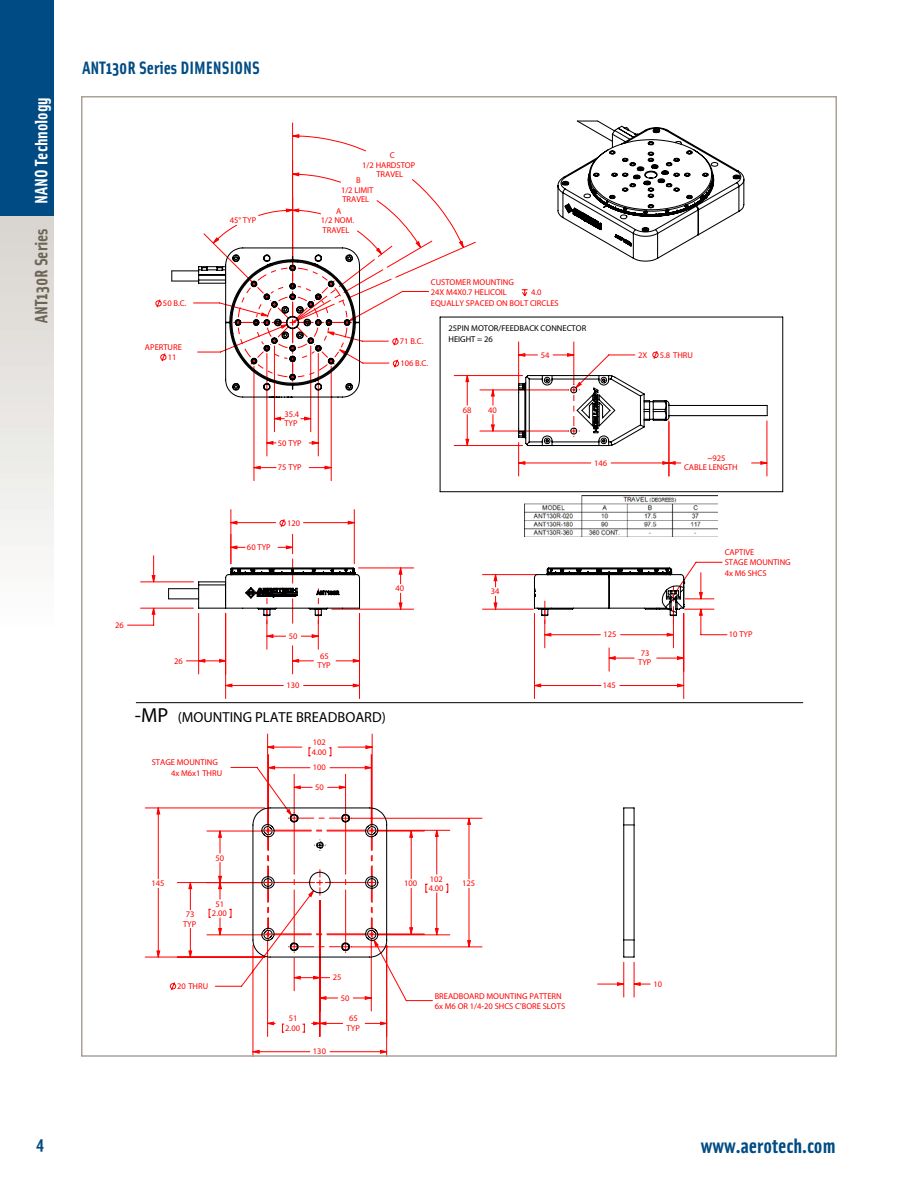
<style>
.page{position:relative;width:918px;height:1188px;background:#fff}
.page>*{position:absolute;margin:0;border:0;box-sizing:border-box;transform-origin:0 0}
.t1{font:700 21px "Solex OT";color:#004b84}
.Page_Headers{font:700 18px "Solex OT";color:#004b84}
.t2{font:700 18px "Solex OT";color:#fff}
.t3{font:700 18px "Solex OT";color:#6d6658}
.t4{font:14.55px "Myriad Pro";color:#000}
.t5{font:8.55px/9.4px "Myriad Pro";color:#f00}
.t6{font:8.55px/11.1px "Myriad Pro";color:#000}
.s1{font-size:20.4px}
</style>
<div class="page">
<div style="left:0;top:216px;width:54px;height:418px;background:linear-gradient(to bottom,#d8d3ce,#fdfefd)"></div>
<div style="left:0;top:0;width:54px;height:216px;background:#004b84"></div>
<hr style="left:136px;top:702px;width:667px;height:1px;background:#000">
<hr style="left:440px;top:317px;width:343px;height:1px;background:#000">
<hr style="left:440px;top:491px;width:343px;height:1px;background:#000">
<hr style="left:782px;top:317px;width:1px;height:175px;background:#000">
<svg style="left:285px;top:135px;width:482px;height:480px"></svg>
<svg style="left:152px;top:209px;width:532px;height:844px"></svg>
<svg style="left:267px;top:376px;width:406px;height:261px"></svg>
<svg style="left:155px;top:247px;width:245px;height:151px"></svg>
<svg style="left:168px;top:559px;width:193px;height:90px"></svg>
<svg style="left:533px;top:566px;width:152px;height:82px"></svg>
<svg style="left:518px;top:374px;width:250px;height:73px"></svg>
<svg style="left:557px;top:120px;width:188px;height:142px"></svg>
<svg style="left:252px;top:807px;width:136px;height:151px"></svg>
<hr style="left:623px;top:825px;width:1px;height:115px;background:#000">
<hr style="left:634px;top:825px;width:1px;height:115px;background:#000">
<svg style="left:623px;top:807px;width:12px;height:19px"></svg>
<svg style="left:623px;top:940px;width:12px;height:18px"></svg>
<h2 class="t2" style="left:30px;top:204px;width:108px;rotate:-90deg">NANO Technology</h2>
<h2 class="t3" style="left:30px;top:323px;width:96px;rotate:-90deg">ANT130R Series</h2>
<p class="Page_Headers" style="left:82px;top:56px;width:179px">ANT130R Series DIMENSIONS</p>
<p class="t5" style="left:390px;top:151px;width:6px">C</p>
<p class="t5" style="left:362px;top:160px;width:55px">1/2 HARDSTOP</p>
<p class="t5" style="left:376px;top:170px;width:28px">TRAVEL</p>
<p class="t5" style="left:341px;top:175px;width:34px;text-align:center">B<br>1/2 LIMIT<br>TRAVEL</p>
<p class="t5" style="left:163px;top:298px;width:25px">50 B.C.</p>
<p class="t5" style="left:168px;top:342px;width:16px;line-height:10.2px;text-indent:-23px">APERTURE<br>11</p>
<p class="t5" style="left:230px;top:215px;width:28px">45° TYP</p>
<p class="t5" style="left:321px;top:206px;width:35px;text-align:center">A<br>1/2 NOM.<br>TRAVEL</p>
<p class="t5" style="left:284px;top:409px;width:16px">35.4<br>TYP</p>
<p class="t5" style="left:278px;top:438px;width:25px">50 TYP</p>
<p class="t5" style="left:278px;top:463px;width:25px">75 TYP</p>
<p class="t5" style="left:400px;top:337px;width:25px">71 B.C.</p>
<p class="t5" style="left:431px;top:277px;width:85px;line-height:10.4px">CUSTOMER MOUNTING<br>24X M4X0.7 HELICOIL</p>
<p class="t5" style="left:431px;top:287px;width:129px;line-height:10.4px;text-indent:100px">4.0<br>EQUALLY SPACED ON BOLT CIRCLES</p>
<p class="t6" style="left:448px;top:322px;width:139px">25PIN MOTOR/FEEDBACK CONNECTOR<br>HEIGHT = 26</p>
<p class="t5" style="left:541px;top:350px;width:10px">54</p>
<p class="t5" style="left:638px;top:350px;width:11px">2X</p>
<p class="t5" style="left:660px;top:350px;width:35px">5.8 THRU</p>
<p class="t5" style="left:400px;top:359px;width:29px">106 B.C.</p>
<p class="t5" style="left:463px;top:405px;width:10px">68</p>
<p class="t5" style="left:488px;top:405px;width:10px">40</p>
<p class="t5" style="left:594px;top:458px;width:15px">146</p>
<p class="t5" style="left:708px;top:453px;width:20px">~925</p>
<p class="t5" style="left:684px;top:463px;width:55px">CABLE LENGTH</p>
<p class="t5" style="left:247px;top:542px;width:25px">60 TYP</p>
<p class="t5" style="left:287px;top:518px;width:15px">120</p>
<p class="t5" style="left:395px;top:583px;width:10px">40</p>
<p class="t5" style="left:115px;top:620px;width:10px">26</p>
<p class="t5" style="left:174px;top:656px;width:10px">26</p>
<p class="t5" style="left:289px;top:631px;width:10px">50</p>
<p class="t5" style="left:286px;top:681px;width:15px">130</p>
<p class="t5" style="left:317px;top:651px;width:15px;text-align:center">65<br>TYP</p>
<p class="t4" style="left:135px;top:708px;width:252px"><span class="s1">-MP</span> (MOUNTING PLATE BREADBOARD)</p>
<p class="t5" style="left:171px;top:757px;width:53px;line-height:10.4px;text-indent:-19px">STAGE MOUNTING<br>4x M6x1 THRU</p>
<p class="t5" style="left:312px;top:737px;width:16px">102<br>4.00</p>
<p class="t5" style="left:313px;top:763px;width:15px">100</p>
<p class="t5" style="left:315px;top:782px;width:10px">50</p>
<p class="t5" style="left:491px;top:587px;width:10px">34</p>
<p class="t5" style="left:604px;top:630px;width:15px">125</p>
<p class="t5" style="left:603px;top:681px;width:15px">145</p>
<p class="t5" style="left:638px;top:648px;width:15px;text-align:center">73<br>TYP</p>
<p class="t5" style="left:725px;top:547px;width:68px;line-height:10.4px">CAPTIVE<br>STAGE MOUNTING<br>4x M6 SHCS</p>
<p class="t5" style="left:729px;top:630px;width:25px">10 TYP</p>
<p class="t5" style="left:151px;top:878px;width:15px">145</p>
<p class="t5" style="left:215px;top:853px;width:10px">50</p>
<p class="t5" style="left:215px;top:899px;width:10px">51</p>
<p class="t5" style="left:186px;top:909px;width:10px">73</p>
<p class="t5" style="left:212px;top:908px;width:16px">2.00</p>
<p class="t5" style="left:183px;top:919px;width:15px">TYP</p>
<p class="t5" style="left:177px;top:981px;width:32px">20 THRU</p>
<p class="t5" style="left:285px;top:1014px;width:16px;text-align:center">51<br>2.00</p>
<p class="t5" style="left:333px;top:973px;width:10px">25</p>
<p class="t5" style="left:341px;top:993px;width:10px">50</p>
<p class="t5" style="left:313px;top:1047px;width:15px">130</p>
<p class="t5" style="left:347px;top:1014px;width:15px;text-align:center">65<br>TYP</p>
<p class="t5" style="left:404px;top:878px;width:15px">100</p>
<p class="t5" style="left:429px;top:874px;width:16px">102<br>4.00</p>
<p class="t5" style="left:462px;top:878px;width:15px">125</p>
<p class="t5" style="left:435px;top:991px;width:132px;line-height:10.4px">BREADBOARD MOUNTING PATTERN<br>6x M6 OR 1/4-20 SHCS C'BORE SLOTS</p>
<p class="t5" style="left:653px;top:979px;width:10px">10</p>
<h2 class="Page_Headers" style="left:37px;top:1132px;width:9px">4</h2>
<h1 class="t1" style="left:701px;top:1132px;width:136px">www.aerotech.com</h1>
</div>
